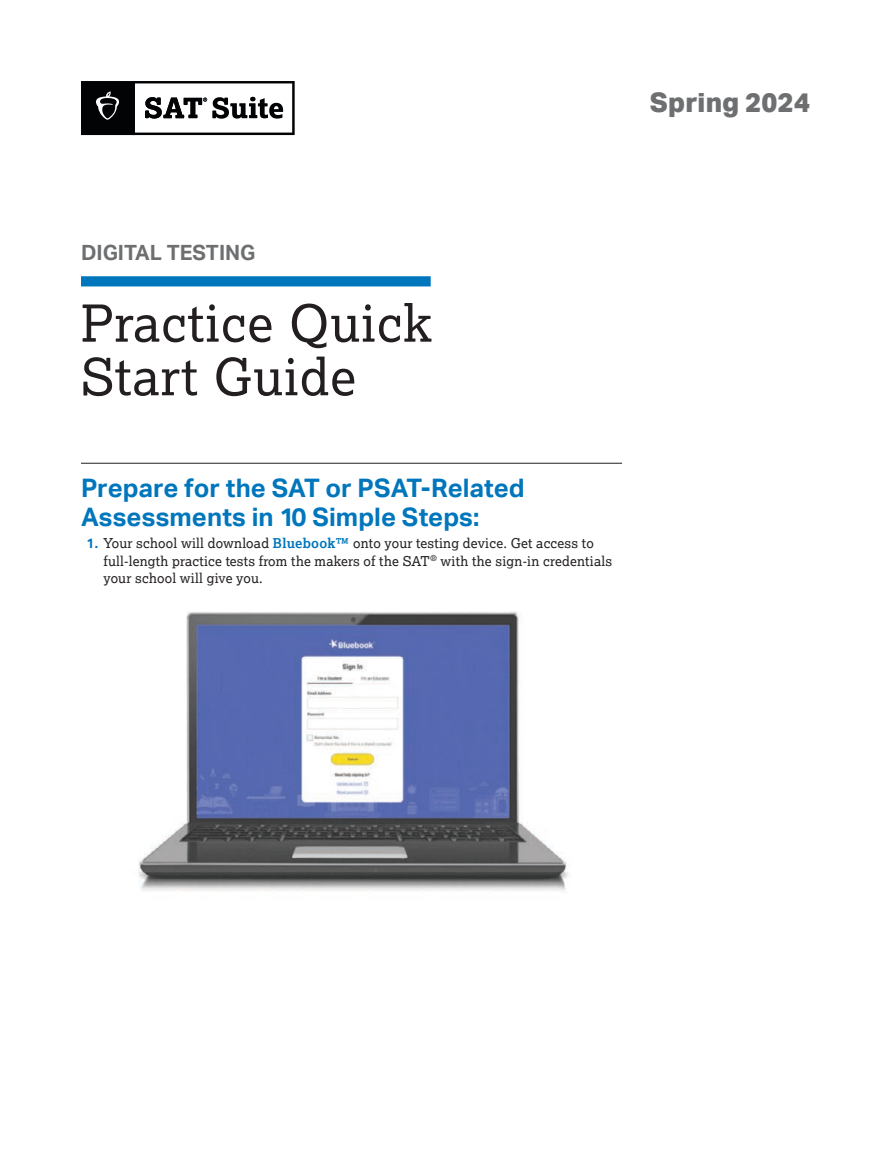
<style>
.page{position:relative;width:891px;height:1175px;background:#fff}
.page>*{position:absolute;margin:0;border:0;box-sizing:border-box;transform-origin:0 0}
.t1{font:51px/53.6px "Lexia";letter-spacing:.02em;color:#231f20}
.Special_C__Tasks_and_Key_Info{font:800 27px "Aktiv Grotesk";letter-spacing:.005em;color:#6d6f71}
.B_Head{font:700 25.5px/29.2px "Aktiv Grotesk";letter-spacing:.005em;color:#0076bc}
.Intro______11_15__Lex{font:700 21px "Aktiv Grotesk";color:#6d6f71}
.t2{font:13.5px/17.5px "Lexia";letter-spacing:.015em;color:#231f20}
.s1{font-family:"Aktiv Grotesk";font-weight:700;color:#0076bc}
.s2{font-weight:700;color:#0076bc}
</style>
<div class="page">
<div style="left:81px;top:276px;width:350px;height:10px;background:#0076bc"></div>
<hr style="left:81px;top:463px;width:541px;height:1px;background:#231f20">
<img style="left:138px;top:611px;width:430px;height:280px">
<svg style="left:81px;top:81px;width:214px;height:54px"></svg>
<p class="Special_C__Tasks_and_Key_Info" style="left:650px;top:87px;width:162px">Spring 2024</p>
<p class="Intro______11_15__Lex" style="left:81px;top:240px;width:176px">DIGITAL TESTING</p>
<h1 class="t1" style="left:81px;top:295px;width:352px">Practice Quick<br>Start Guide</h1>
<h3 class="B_Head" style="left:81px;top:473px;width:445px">Prepare for the SAT or PSAT-Related<br>Assessments in 10 Simple Steps:</h3>
<p class="t2" style="left:103px;top:534px;width:510px;text-indent:-17px"><span class="s1">1.</span> Your school will download <span class="s2">Bluebook™</span> onto your testing device. Get access to full-length practice tests from the makers of the SAT<sup>®</sup> with the sign-in credentials your school will give you.</p>
</div>
